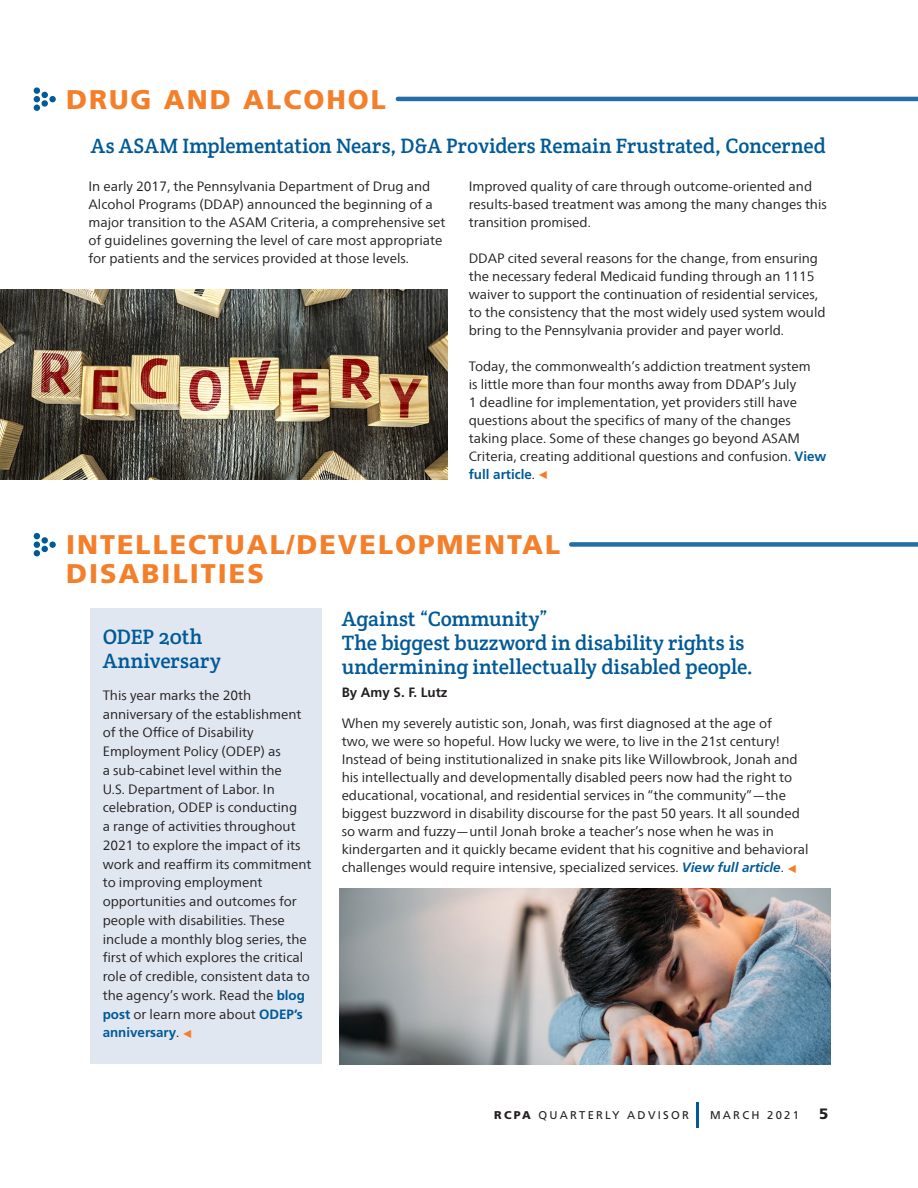
<style>
.page{position:relative;width:918px;height:1188px;background:#fff}
.page>*{position:absolute;margin:0;border:0;box-sizing:border-box;transform-origin:0 0}
.t1{font:900 27px/28.5px "Frutiger LT Std";letter-spacing:.075em;color:#f47f2a}
.BODY_TEXT{font:21px/24px "Crete Round";color:#005a97}
.t2{font:900 15px "Frutiger LT Std";color:#231f20}
.BODY_TEXT-2{font:13.5px/18px "Frutiger Neue LT Com";color:#231f20}
.BODY_TEXT-3{font:700 13.5px "Frutiger LT Std";color:#231f20}
.t3{font:11.25px "Frutiger LT Std";letter-spacing:.2em;color:#231f20}
.s1{font-family:"Frutiger LT Std";font-weight:700;color:#005a97}
.s2{font-family:"Frutiger LT Std";font-weight:700;font-style:italic;color:#005a97}
.s3{font-weight:900}
</style>
<div class="page">
<hr style="left:696px;top:1102px;width:3px;height:25px;background:#005a97">
<div style="left:571px;top:542px;width:347px;height:5px;background:#236ea6"></div>
<hr style="left:398px;top:97px;width:520px;height:4px;background:#236ea6">
<img style="left:0;top:289px;width:447px;height:190px">
<div style="left:91px;top:609px;width:231px;height:455px;background:#e1e7f1"></div>
<img style="left:340px;top:889px;width:490px;height:175px">
<p class="t1" style="left:66px;top:85px;width:321px">DRUG AND ALCOHOL</p>
<p class="BODY_TEXT" style="left:91px;top:133px;width:737px">As ASAM Implementation Nears, D&amp;A Providers Remain Frustrated, Concerned</p>
<p class="BODY_TEXT-2" style="left:88px;top:177px;width:358px">In early 2017, the Pennsylvania Department of Drug and Alcohol Programs (DDAP) announced the beginning of a major transition to the ASAM Criteria, a comprehensive set of guidelines governing the level of care most appropriate for patients and the services provided at those levels.</p>
<p class="BODY_TEXT-2" style="left:469px;top:177px;width:360px">Improved quality of care through outcome-oriented and results-based treatment was among the many changes this transition promised.</p>
<p class="BODY_TEXT-2" style="left:469px;top:249px;width:358px">DDAP cited several reasons for the change, from ensuring the necessary federal Medicaid funding through an 1115 waiver to support the continuation of residential services, to the consistency that the most widely used system would bring to the Pennsylvania provider and payer world.</p>
<p class="BODY_TEXT-2" style="left:469px;top:357px;width:359px">Today, the commonwealth’s addiction treatment system<br>is little more than four months away from DDAP’s July<br>1 deadline for implementation, yet providers still have questions about the specifics of many of the changes taking place. Some of these changes go beyond ASAM Criteria, creating additional questions and confusion. <span class="s1">View full article</span>.</p>
<p class="t1" style="left:66px;top:530px;width:496px">INTELLECTUAL/DEVELOPMENTAL<br>DISABILITIES</p>
<p class="BODY_TEXT" style="left:103px;top:624px;width:120px">ODEP 20th<br>Anniversary</p>
<p class="BODY_TEXT-2" style="left:103px;top:686px;width:210px;line-height:18.8px">This year marks the 20th anniversary of the establishment of the Office of Disability<br>Employment Policy (ODEP) as<br>a sub-cabinet level within the<br>U.S. Department of Labor. In celebration, ODEP is conducting<br>a range of activities throughout<br>2021 to explore the impact of its work and reaffirm its commitment to improving employment opportunities and outcomes for people with disabilities. These include a monthly blog series, the first of which explores the critical role of credible, consistent data to the agency’s work. Read the <span class="s1">blog post</span> or learn more about <span class="s1">ODEP’s anniversary</span>.</p>
<p class="BODY_TEXT" style="left:342px;top:607px;width:208px">Against “Community”</p>
<p class="BODY_TEXT" style="left:342px;top:631px;width:404px">The biggest buzzword in disability rights is</p>
<p class="BODY_TEXT" style="left:342px;top:655px;width:413px">undermining intellectually disabled people.</p>
<p class="BODY_TEXT-3" style="left:342px;top:684px;width:107px">By Amy S. F. Lutz</p>
<p class="BODY_TEXT-2" style="left:342px;top:715px;width:468px">When my severely autistic son, Jonah, was first diagnosed at the age of<br>two, we were so hopeful. How lucky we were, to live in the 21st century!<br>Instead of being institutionalized in snake pits like Willowbrook, Jonah and his intellectually and developmentally disabled peers now had the right to educational, vocational, and residential services in “the community”—the biggest buzzword in disability discourse for the past 50 years. It all sounded so warm and fuzzy—until Jonah broke a teacher’s nose when he was in kindergarten and it quickly became evident that his cognitive and behavioral challenges would require intensive, specialized services. <span class="s2">View full article</span>.</p>
<p class="t3" style="left:494px;top:1108px;width:196px"><span class="s3">RCPA</span> QUARTERLY ADVISOR</p>
<p class="t3" style="left:710px;top:1108px;width:91px">MARCH 2021</p>
<p class="t2" style="left:819px;top:1104px;width:11px">5</p>
</div>
